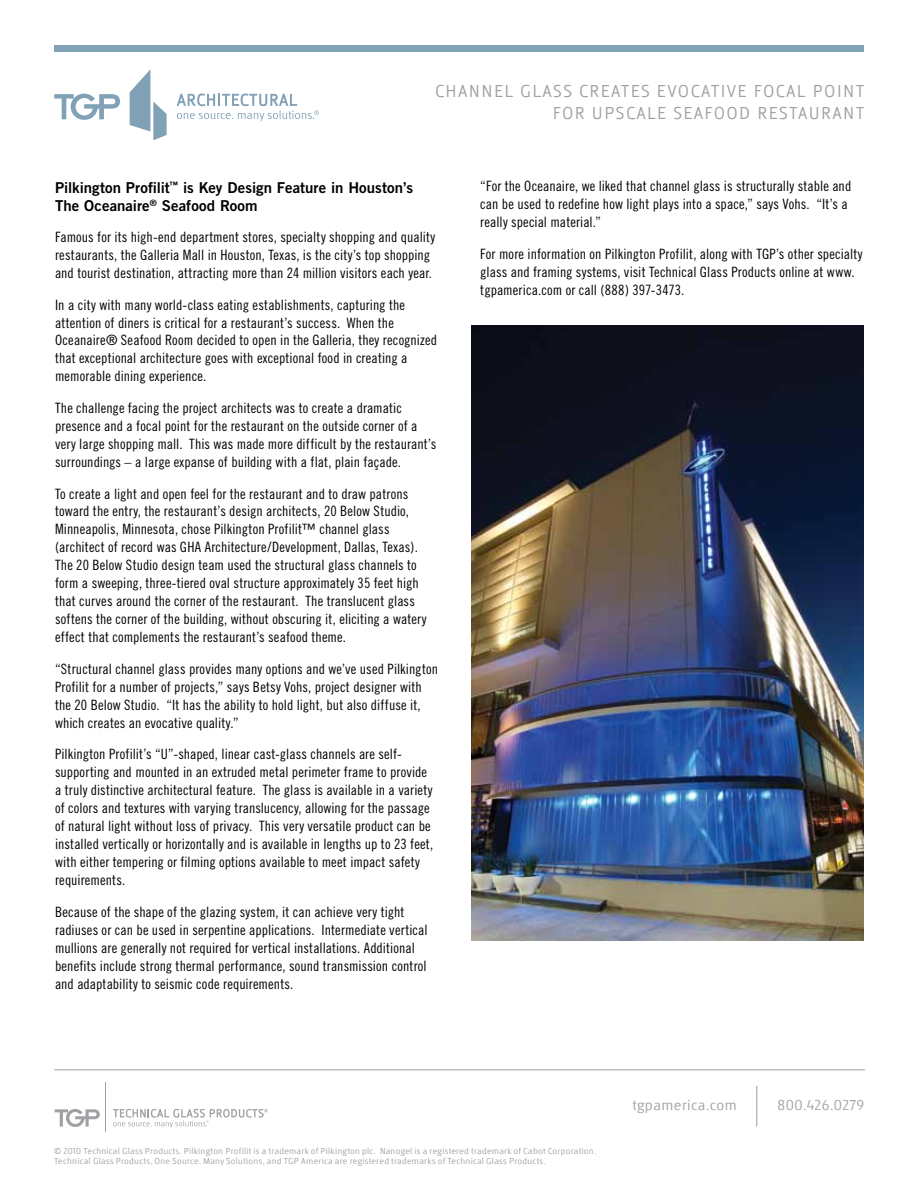
<style>
.page{position:relative;width:918px;height:1188px;background:#fff}
.page>*{position:absolute;margin:0;border:0;box-sizing:border-box;transform-origin:0 0}
.t1{font:18px/21.6px "Globale";letter-spacing:.075em;color:#9fa1a4;text-align:right}
.t2{font:15px/18px "Trade Gothic Bold Two";letter-spacing:.005em;color:#000}
.t3{font:15px "Globale";letter-spacing:.03em;color:#9fa1a4}
.t4{font:14.25px/18px "Trade Gothic Cond Eighteen";letter-spacing:.01em;color:#000}
.t5{font:9px/9.8px "Globale";letter-spacing:.02em;color:#9fa1a4}
</style>
<div class="page">
<div style="left:55px;top:46px;width:809px;height:6px;background:#80a1b6"></div>
<hr style="left:55px;top:1069px;width:810px;height:1px;background:#9fa1a4">
<svg style="left:55px;top:1109px;width:45px;height:18px"></svg>
<hr style="left:105px;top:1082px;width:1px;height:50px;background:#9fa1a4">
<svg style="left:113px;top:1109px;width:155px;height:19px"></svg>
<hr style="left:756px;top:1086px;width:1px;height:40px;background:#9fa1a4">
<svg style="left:54px;top:94px;width:66px;height:26px"></svg>
<svg style="left:130px;top:69px;width:37px;height:71px"></svg>
<svg style="left:177px;top:94px;width:142px;height:27px"></svg>
<img style="left:472px;top:326px;width:392px;height:615px">
<p class="t1" style="left:435px;top:80px;width:431px">Channel Glass Creates Evocative Focal Point for Upscale Seafood Restau rant</p>
<p class="t2" style="left:55px;top:178px;width:360px">Pilkington Profilit<sup>™</sup> is Key Design Feature in Houston’s<br>The Oceanaire<sup>®</sup> Seafood Room</p>
<p class="t4" style="left:55px;top:228px;width:382px">Famous for its high-end department stores, specialty shopping and quality restaurants, the Galleria Mall in Houston, Texas, is the city’s top shopping and tourist destination, attracting more than 24 million visitors each year.</p>
<p class="t4" style="left:55px;top:295px;width:384px">In a city with many world-class eating establishments, capturing the attention of diners is critical for a restaurant’s success. When the Oceanaire® Seafood Room decided to open in the Galleria, they recognized that exceptional architecture goes with exceptional food in creating a memorable dining experience.</p>
<p class="t4" style="left:55px;top:399px;width:383px">The challenge facing the project architects was to create a dramatic presence and a focal point for the restaurant on the outside corner of a very large shopping mall. This was made more difficult by the restaurant’s surroundings – a large expanse of building with a flat, plain façade.</p>
<p class="t4" style="left:55px;top:484px;width:373px">To create a light and open feel for the restaurant and to draw patrons toward the entry, the restaurant’s design architects, 20 Below Studio, Minneapolis, Minnesota, chose Pilkington Profilit™ channel glass (architect of record was GHA Architecture/Development, Dallas, Texas).<br>The 20 Below Studio design team used the structural glass channels to form a sweeping, three-tiered oval structure approximately 35 feet high that curves around the corner of the restaurant. The translucent glass softens the corner of the building, without obscuring it, eliciting a watery effect that complements the restaurant’s seafood theme.</p>
<p class="t4" style="left:55px;top:660px;width:385px">“Structural channel glass provides many options and we’ve used Pilkington Profilit for a number of projects,” says Betsy Vohs, project designer with the 20 Below Studio. “It has the ability to hold light, but also diffuse it, which creates an evocative quality.”</p>
<p class="t4" style="left:55px;top:745px;width:380px">Pilkington Profilit’s “U”-shaped, linear cast-glass channels are self&shy;supporting and mounted in an extruded metal perimeter frame to provide a truly distinctive architectural feature. The glass is available in a variety of colors and textures with varying translucency, allowing for the passage of natural light without loss of privacy. This very versatile product can be installed vertically or horizontally and is available in lengths up to 23 feet, with either tempering or filming options available to meet impact safety requirements.</p>
<p class="t4" style="left:55px;top:903px;width:374px">Because of the shape of the glazing system, it can achieve very tight radiuses or can be used in serpentine applications. Intermediate vertical mullions are generally not required for vertical installations. Additional benefits include strong thermal performance, sound transmission control and adaptability to seismic code requirements.</p>
<p class="t4" style="left:480px;top:177px;width:373px">“For the Oceanaire, we liked that channel glass is structurally stable and can be used to redefine how light plays into a space,” says Vohs. “It’s a really special material.”</p>
<p class="t4" style="left:480px;top:245px;width:384px">For more information on Pilkington Profilit, along with TGP’s other specialty glass and framing systems, visit Technical Glass Products online at www. tgpamerica.com or call (888) 397-3473.</p>
<p class="t3" style="left:633px;top:1097px;width:106px">tgpamerica.com</p>
<p class="t3" style="left:778px;top:1097px;width:88px">800.426.0279</p>
<p class="t5" style="left:54px;top:1146px;width:543px">© 2010 Technical Glass Products. Pilkington Profilit is a trademark of Pilkington plc. Nanogel is a registered trademark of Cabot Corporation.<br>Technical Glass Products, One Source. Many Solutions, and TGP America are registered trademarks of Technical Glass Products.</p>
</div>
